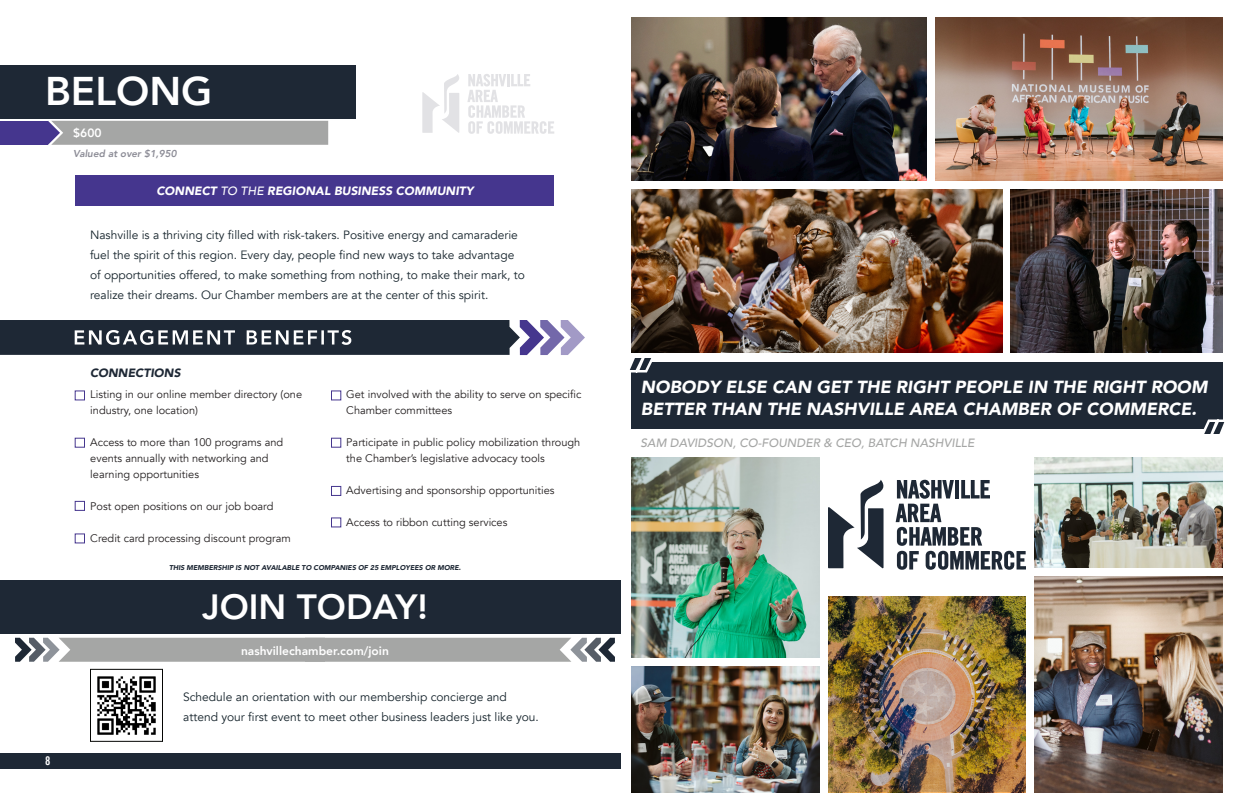
<style>
.page{position:relative;width:1242px;height:810px;background:#fff}
.page>*{position:absolute;margin:0;border:0;box-sizing:border-box;transform-origin:0 0}
.t1{font:800 40px "Avenir";color:#fff}
.t2{font:800 35px "Avenir";color:#fff}
.t3{font:italic 900 17.5px/22px "Avenir";color:#fff}
.t4{font:12px/20px "Avenir";color:#16242c}
.t5{font:italic 500 12px "Avenir";color:#a5a6a5}
.t6{font:italic 900 12px "Avenir";color:#fff}
.t7{font:800 12px "Avenir";color:#fff}
.t8{font:italic 900 12px "Avenir";color:#1e2835}
.t9{font:12px "Trade Gothic LT Bold Cond Twenty";color:#fff}
.t10{font:11px/16px "Avenir";color:#231f20}
.t11{font:italic 800 10px "Avenir";color:#8d8d97}
.t12{font:italic 900 7px "Avenir";color:#1e2835}
.s1{font-weight:500}
</style>
<div class="page">
<div style="left:9px;top:753px;width:612px;height:16px;background:#1e2835"></div>
<img style="left:631px;top:189px;width:372px;height:163px">
<img style="left:828px;top:596px;width:198px;height:196px">
<div style="left:0;top:580px;width:621px;height:54px;background:#1e2835"></div>
<img style="left:97px;top:676px;width:59px;height:59px">
<div style="left:90px;top:669px;width:73px;height:73px;border:1px solid #040503"></div>
<img style="left:631px;top:18px;width:296px;height:163px">
<img style="left:936px;top:18px;width:287px;height:163px">
<img style="left:1035px;top:576px;width:188px;height:216px">
<img style="left:1035px;top:457px;width:188px;height:111px">
<img style="left:1011px;top:189px;width:212px;height:163px">
<img style="left:631px;top:666px;width:188px;height:126px">
<img style="left:631px;top:457px;width:188px;height:201px">
<div style="left:76px;top:175px;width:478px;height:31px;background:#45368e"></div>
<div style="left:0;top:65px;width:356px;height:54px;background:#1e2835"></div>
<svg style="left:48px;top:121px;width:280px;height:24px;background:#a4a5a6"></svg>
<div style="left:0;top:121px;width:48px;height:24px;background:#45368e"></div>
<div style="left:75px;top:390px;width:10px;height:10px;border:1px solid #45368e"></div>
<div style="left:331px;top:390px;width:10px;height:10px;border:1px solid #45368e"></div>
<div style="left:331px;top:438px;width:10px;height:10px;border:1px solid #45368e"></div>
<div style="left:331px;top:486px;width:10px;height:10px;border:1px solid #45368e"></div>
<div style="left:331px;top:517px;width:10px;height:10px;border:1px solid #45368e"></div>
<div style="left:75px;top:438px;width:10px;height:10px;border:1px solid #45368e"></div>
<div style="left:75px;top:501px;width:10px;height:10px;border:1px solid #45368e"></div>
<div style="left:75px;top:533px;width:10px;height:10px;border:1px solid #45368e"></div>
<svg style="left:0;top:320px;width:585px;height:35px;background:#3f4755"></svg>
<div style="left:631px;top:362px;width:592px;height:68px;background:#1e2835"></div>
<svg style="left:15px;top:638px;width:600px;height:24px;background:#a5a7a7"></svg>
<svg style="left:630px;top:351px;width:28px;height:22px"></svg>
<svg style="left:1198px;top:419px;width:27px;height:15px"></svg>
<svg style="left:896px;top:480px;width:130px;height:90px"></svg>
<svg style="left:828px;top:480px;width:56px;height:88px"></svg>
<svg style="left:467px;top:74px;width:87px;height:60px"></svg>
<svg style="left:422px;top:74px;width:37px;height:59px"></svg>
<p class="t1" style="left:45px;top:60px;width:169px">BELONG</p>
<p class="t7" style="left:73px;top:123px;width:30px">$600</p>
<p class="t11" style="left:73px;top:147px;width:105px">Valued at over $1,950</p>
<p class="t6" style="left:156px;top:181px;width:319px">CONNECT <span class="s1">TO THE</span> REGIONAL BUSINESS COMMUNITY</p>
<p class="t4" style="left:90px;top:225px;width:437px">Nashville is a thriving city filled with risk-takers. Positive energy and camaraderie fuel the spirit of this region. Every day, people find new ways to take advantage of opportunities offered, to make something from nothing, to make their mark, to realize their dreams. Our Chamber members are at the center of this spirit.</p>
<p class="t8" style="left:90px;top:363px;width:92px">CONNECTIONS</p>
<p class="t10" style="left:90px;top:387px;width:213px">Listing in our online member directory (one industry, one location)</p>
<p class="t10" style="left:90px;top:435px;width:194px">Access to more than 100 programs and events annually with networking and learning opportunities</p>
<p class="t10" style="left:90px;top:499px;width:185px">Post open positions on our job board</p>
<p class="t10" style="left:90px;top:531px;width:202px">Credit card processing discount program</p>
<p class="t10" style="left:346px;top:387px;width:237px">Get involved with the ability to serve on specific<br>Chamber committees</p>
<p class="t10" style="left:346px;top:435px;width:235px">Participate in public policy mobilization through the Chamber’s legislative advocacy tools</p>
<p class="t10" style="left:346px;top:483px;width:210px">Advertising and sponsorship opportunities</p>
<p class="t10" style="left:346px;top:515px;width:163px">Access to ribbon cutting services</p>
<p class="t12" style="left:169px;top:562px;width:293px">THIS MEMBERSHIP IS NOT AVAILABLE TO COMPANIES OF 25 EMPLOYEES OR MORE.</p>
<p class="t2" style="left:202px;top:580px;width:227px">JOIN TODAY!</p>
<p class="t7" style="left:241px;top:641px;width:149px">nashvillechamber.com/join</p>
<p class="t9" style="left:45px;top:753px;width:7px">8</p>
<p class="t4" style="left:183px;top:687px;width:357px">Schedule an orientation with our membership concierge and attend your first event to meet other business leaders just like you.</p>
<p class="t3" style="left:641px;top:375px;width:568px">NOBODY ELSE CAN GET THE RIGHT PEOPLE IN THE RIGHT ROOM<br>BETTER THAN THE NASHVILLE AREA CHAMBER OF COMMERCE.</p>
<p class="t5" style="left:641px;top:435px;width:335px">SAM DAVIDSON, CO-FOUNDER &amp; CEO, BATCH NASHVILLE</p>
</div>
